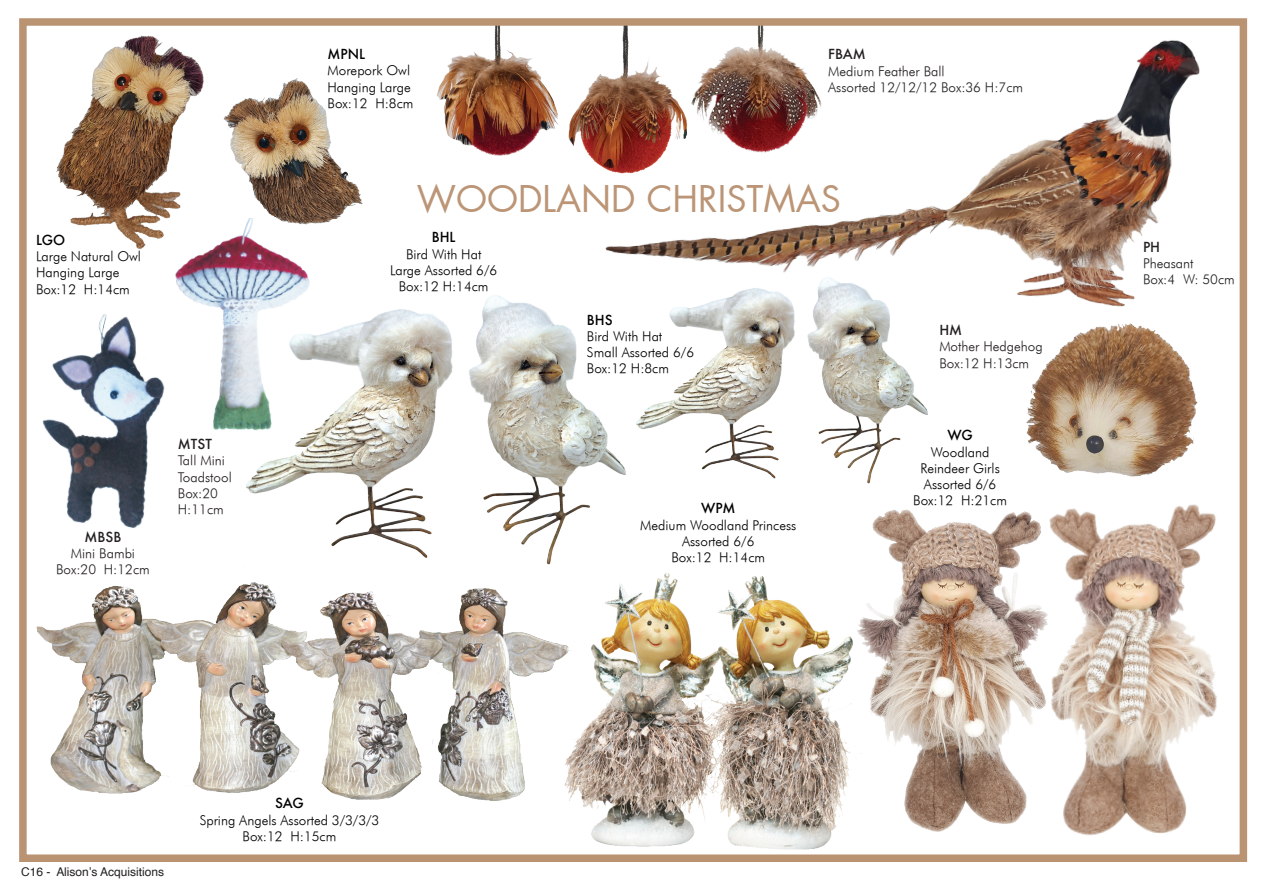
<style>
.page{position:relative;width:1263px;height:893px;background:#fff}
.page>*{position:absolute;margin:0;border:0;box-sizing:border-box;transform-origin:0 0}
.t1{font:36px "Futura";color:#bb9576}
.t2{font:italic 13.5px/16.2px "Futura";color:#000;text-align:center}
.t3{font:italic 13.5px/16.2px "Futura";color:#231f20}
.t4{font:500 13.5px "Futura";color:#000}
.t5{font:500 13.5px "Futura";color:#231f20}
.t6{font:12px "Helvetica";color:#231f20}
</style>
<div class="page">
<img style="left:436px;top:27px;width:122px;height:129px">
<img style="left:568px;top:27px;width:60px;height:119px">
<img style="left:575px;top:573px;width:277px;height:277px">
<img style="left:36px;top:586px;width:539px;height:215px">
<img style="left:1026px;top:367px;width:172px;height:110px">
<img style="left:56px;top:35px;width:147px;height:214px">
<img style="left:223px;top:78px;width:140px;height:145px">
<img style="left:153px;top:219px;width:171px;height:211px">
<img style="left:42px;top:310px;width:183px;height:218px">
<img style="left:1053px;top:504px;width:164px;height:331px">
<img style="left:852px;top:509px;width:201px;height:323px">
<img style="left:232px;top:272px;width:416px;height:422px">
<img style="left:619px;top:367px;width:309px;height:127px">
<div style="left:19px;top:18px;width:1228px;height:844px;border:8px solid #ba9372"></div>
<img style="left:581px;top:32px;width:619px;height:335px">
<p class="t4" style="left:36px;top:231px;width:30px">LGO</p>
<p class="t2" style="left:36px;top:248px;width:106px;text-align:left">Large Natural Owl<br>Hanging Large<br>Box:12 H:14cm</p>
<p class="t5" style="left:85px;top:527px;width:38px">MBSB</p>
<p class="t3" style="left:56px;top:545px;width:95px;text-align:center">Mini Bambi<br>Box:20 H:12cm</p>
<p class="t5" style="left:178px;top:435px;width:36px">MTST</p>
<p class="t3" style="left:178px;top:452px;width:55px">Tall Mini<br>Toadstool<br>Box:20<br>H:11cm</p>
<p class="t4" style="left:328px;top:45px;width:39px">MPNL</p>
<p class="t2" style="left:328px;top:62px;width:88px;text-align:left">Morepork Owl<br>Hanging Large<br>Box:12 H:8cm</p>
<p class="t5" style="left:828px;top:45px;width:39px">FBAM</p>
<p class="t3" style="left:828px;top:63px;width:196px">Medium Feather Ball<br>Assorted 12/12/12 Box:36 H:7cm</p>
<h1 class="t1" style="left:417px;top:176px;width:426px">WOODLAND CHRISTMAS</h1>
<p class="t4" style="left:432px;top:228px;width:25px">BHL</p>
<p class="t2" style="left:390px;top:245px;width:109px">Bird With Hat<br>Large Assorted 6/6<br>Box:12 H:14cm</p>
<p class="t4" style="left:587px;top:310px;width:27px">BHS</p>
<p class="t2" style="left:587px;top:328px;width:109px;text-align:left">Bird With Hat<br>Small Assorted 6/6<br>Box:12 H:8cm</p>
<p class="t4" style="left:701px;top:499px;width:36px">WPM</p>
<p class="t2" style="left:640px;top:516px;width:158px">Medium Woodland Princess<br>Assorted 6/6<br>Box:12 H:14cm</p>
<p class="t5" style="left:939px;top:321px;width:24px">HM</p>
<p class="t3" style="left:939px;top:338px;width:105px">Mother Hedgehog<br>Box:12 H:13cm</p>
<p class="t4" style="left:947px;top:426px;width:27px">WG</p>
<p class="t2" style="left:913px;top:444px;width:95px">Woodland<br>Reindeer Girls<br>Assorted 6/6<br>Box:12 H:21cm</p>
<p class="t6" style="left:21px;top:863px;width:144px">C16 - Alison’s Acquisitions</p>
<p class="t4" style="left:275px;top:794px;width:30px">SAG</p>
<p class="t2" style="left:200px;top:811px;width:181px">Spring Angels Assorted 3/3/3/3<br>Box:12 H:15cm</p>
<p class="t5" style="left:1143px;top:238px;width:19px">PH</p>
<p class="t3" style="left:1143px;top:255px;width:93px">Pheasant<br>Box:4 W: 50cm</p>
</div>
